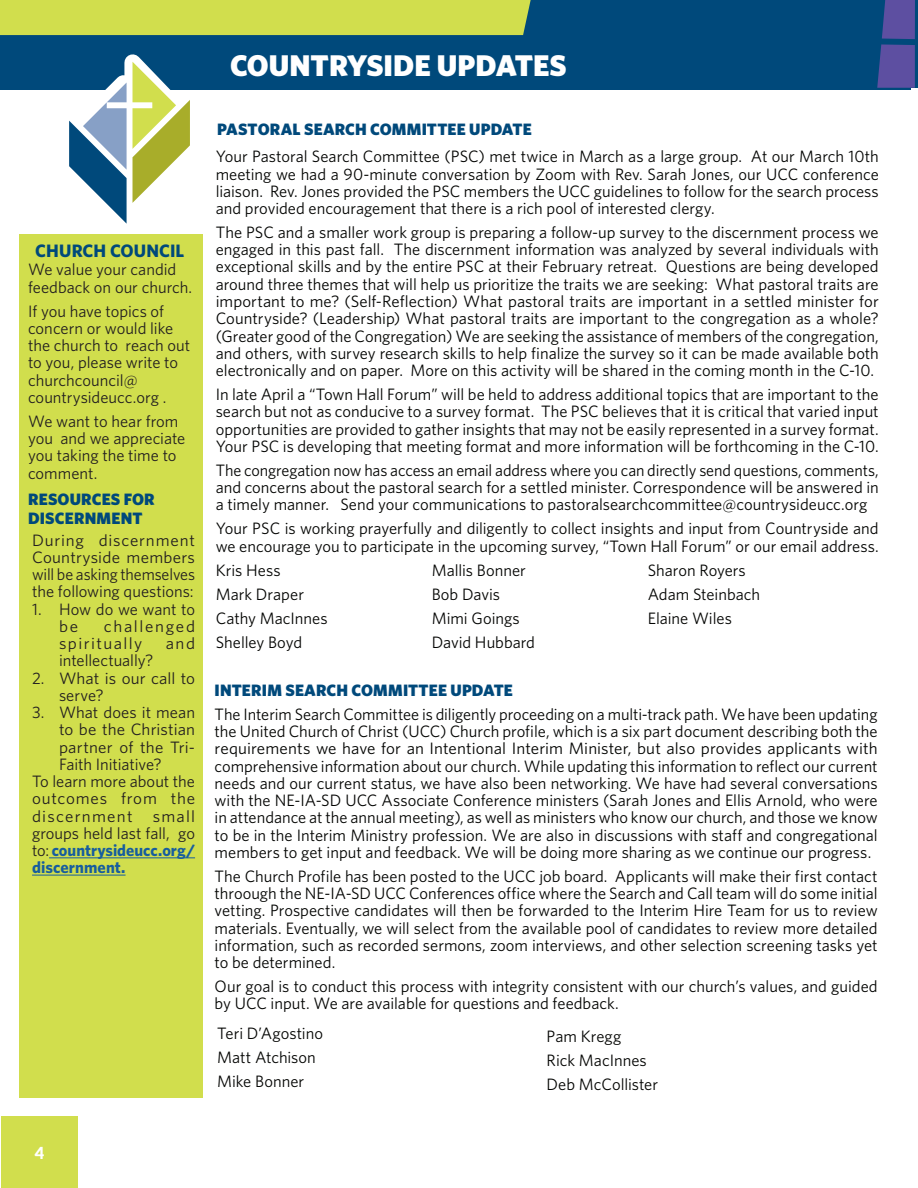
<style>
.page{position:relative;width:918px;height:1188px;background:#fff}
.page>*{position:absolute;margin:0;border:0;box-sizing:border-box;transform-origin:0 0}
.t1{font:900 30px "Whitney";color:#fff}
.t2{font:700 18px "Whitney";letter-spacing:.005em;color:#00497b}
.t3{font:16.5px/17.2px "Whitney";color:#040503;text-align:justify}
.t4{font:16.5px/17.2px "Whitney";color:#231f20}
.t5{font:900 16.5px/19.5px "Whitney";letter-spacing:.01em;color:#00497b}
.t6{font:700 16.5px "Whitney";color:#175d9e}
.t7{font:16.5px/17.2px "Whitney";letter-spacing:.085em;color:#231f20}
.t8{font:16.5px "Whitney";letter-spacing:.07em;color:#231f20}
.t9{font:16.5px "Whitney";letter-spacing:.045em;color:#231f20}
.t10{font:900 16.5px "Lato";color:#fff}
.s1{font-weight:400;color:#231f20}
</style>
<div class="page">
<div style="left:0;top:0;width:918px;height:88px;background:#00497b"></div>
<svg style="left:0;top:0;width:531px;height:224px"></svg>
<div style="left:0;top:0;width:20px;height:35px;background:#d1de4d"></div>
<div style="left:1px;top:1116px;width:77px;height:72px;background:#d1de4d"></div>
<svg style="left:877px;top:0;width:38px;height:88px"></svg>
<div style="left:19px;top:234px;width:184px;height:864px;background:#d1de4d"></div>
<hr style="left:49px;top:857px;width:146px;height:1px;background:#175d9e">
<hr style="left:32px;top:875px;width:94px;height:1px;background:#175d9e">
<p class="t2" style="left:35px;top:239px;width:151px">CHURCH COUNCIL</p>
<p class="t4" style="left:28px;top:261px;width:166px">We value your candid feedback on our church.</p>
<p class="t4" style="left:28px;top:302px;width:164px">If you have topics of concern or would like the church to reach out to you, please write to churchcouncil@ countrysideucc.org .</p>
<p class="t4" style="left:28px;top:412px;width:159px">We want to hear from you and we appreciate you taking the time to comment.</p>
<p class="t5" style="left:28px;top:489px;width:128px">RESOURCES FOR<br>DISCERNMENT</p>
<p class="t4" style="left:32px;top:531px;width:164px;text-align:justify">During discernment Countryside members will be asking themselves the following questions:</p>
<p class="t4" style="left:59px;top:600px;width:137px;text-indent:-27px">1. How do we want to be</p>
<p class="t7" style="left:59px;top:617px;width:137px;text-indent:45px">challenged spiritually</p>
<p class="t4" style="left:166px;top:634px;width:31px">and</p>
<p class="t4" style="left:59px;top:652px;width:96px">intellectually?</p>
<p class="t4" style="left:59px;top:669px;width:137px;text-indent:-27px">2. What is our call to serve?</p>
<p class="t4" style="left:32px;top:703px;width:164px">3. What does it mean</p>
<p class="t4" style="left:59px;top:721px;width:137px">to be the Christian</p>
<p class="t4" style="left:59px;top:738px;width:138px">partner of the Tri-</p>
<p class="t4" style="left:59px;top:755px;width:104px">Faith Initiative?</p>
<p class="t4" style="left:32px;top:772px;width:164px">To learn more about the</p>
<p class="t9" style="left:32px;top:788px;width:164px">outcomes from the</p>
<p class="t8" style="left:32px;top:805px;width:165px">discernment small</p>
<p class="t4" style="left:32px;top:824px;width:164px">groups held last fall, go</p>
<p class="t6" style="left:32px;top:839px;width:164px"><span class="s1">to:</span> countrysideucc.org/</p>
<p class="t6" style="left:32px;top:857px;width:95px">discernment.</p>
<h1 class="t1" style="left:230px;top:45px;width:338px">COUNTRYSIDE UPDATES</h1>
<p class="t5" style="left:217px;top:119px;width:316px">PASTORAL SEARCH COMMITTEE UPDATE</p>
<p class="t3" style="left:216px;top:148px;width:665px">Your Pastoral Search Committee (PSC) met twice in March as a large group. At our March 10th meeting we had a 90-minute conversation by Zoom with Rev. Sarah Jones, our UCC conference liaison. Rev. Jones provided the PSC members the UCC guidelines to follow for the search process and provided encouragement that there is a rich pool of interested clergy.</p>
<p class="t3" style="left:216px;top:223px;width:665px">The PSC and a smaller work group is preparing a follow-up survey to the discernment process we engaged in this past fall. The discernment information was analyzed by several individuals with exceptional skills and by the entire PSC at their February retreat. Questions are being developed around three themes that will help us prioritize the traits we are seeking: What pastoral traits are important to me? (Self-Reflection) What pastoral traits are important in a settled minister for Countryside? (Leadership) What pastoral traits are important to the congregation as a whole? (Greater good of the Congregation) We are seeking the assistance of members of the congregation, and others, with survey research skills to help finalize the survey so it can be made available both electronically and on paper. More on this activity will be shared in the coming month in the C-10.</p>
<p class="t3" style="left:216px;top:385px;width:665px">In late April a “Town Hall Forum” will be held to address additional topics that are important to the search but not as conducive to a survey format. The PSC believes that it is critical that varied input opportunities are provided to gather insights that may not be easily represented in a survey format.<br>Your PSC is developing that meeting format and more information will be forthcoming in the C-10.</p>
<p class="t3" style="left:216px;top:461px;width:665px">The congregation now has access an email address where you can directly send questions, comments, and concerns about the pastoral search for a settled minister. Correspondence will be answered in a timely manner. Send your communications to pastoralsearchcommittee@countrysideucc.org</p>
<p class="t3" style="left:216px;top:520px;width:665px">Your PSC is working prayerfully and diligently to collect insights and input from Countryside and we encourage you to participate in the upcoming survey, “Town Hall Forum” or our email address.</p>
<p class="t3" style="left:216px;top:561px;width:66px">Kris Hess</p>
<p class="t3" style="left:432px;top:561px;width:96px">Mallis Bonner</p>
<p class="t3" style="left:648px;top:561px;width:100px">Sharon Royers</p>
<p class="t3" style="left:216px;top:585px;width:90px">Mark Draper</p>
<p class="t3" style="left:432px;top:585px;width:70px">Bob Davis</p>
<p class="t3" style="left:648px;top:585px;width:114px">Adam Steinbach</p>
<p class="t3" style="left:216px;top:609px;width:113px">Cathy MacInnes</p>
<p class="t3" style="left:432px;top:609px;width:89px">Mimi Goings</p>
<p class="t3" style="left:648px;top:609px;width:86px">Elaine Wiles</p>
<p class="t3" style="left:216px;top:633px;width:88px">Shelley Boyd</p>
<p class="t3" style="left:432px;top:633px;width:105px">David Hubbard</p>
<p class="t5" style="left:215px;top:680px;width:300px">INTERIM SEARCH COMMITTEE UPDATE</p>
<p class="t3" style="left:215px;top:705px;width:665px">The Interim Search Committee is diligently proceeding on a multi-track path. We have been updating the United Church of Christ (UCC) Church profile, which is a six part document describing both the requirements we have for an Intentional Interim Minister, but also provides applicants with comprehensive information about our church. While updating this information to reflect our current needs and our current status, we have also been networking. We have had several conversations with the NE-IA-SD UCC Associate Conference ministers (Sarah Jones and Ellis Arnold, who were in attendance at the annual meeting), as well as ministers who know our church, and those we know to be in the Interim Ministry profession. We are also in discussions with staff and congregational members to get input and feedback. We will be doing more sharing as we continue our progress.</p>
<p class="t3" style="left:215px;top:867px;width:665px">The Church Profile has been posted to the UCC job board. Applicants will make their first contact throough the NE-IA-SD UCC Conferences office where the Search and Call team will do some initial vetting. Prospective candidates will then be forwarded to the Interim Hire Team for us to review materials. Eventually, we will select from the available pool of candidates to review more detailed information, such as recorded sermons, zoom interviews, and other selection screening tasks yet to be determined.</p>
<p class="t3" style="left:215px;top:977px;width:665px">Our goal is to conduct this process with integrity consistent with our church’s values, and guided by UCC input. We are available for questions and feedback.</p>
<p class="t3" style="left:217px;top:1021px;width:107px;line-height:24px;text-align:left">Teri D’Agostino<br>Matt Atchison<br>Mike Bonner</p>
<p class="t3" style="left:547px;top:1023px;width:113px;line-height:24px;text-align:left">Pam Kregg<br>Rick MacInnes<br>Deb McCollister</p>
<p class="t10" style="left:35px;top:1141px;width:11px">4</p>
</div>
